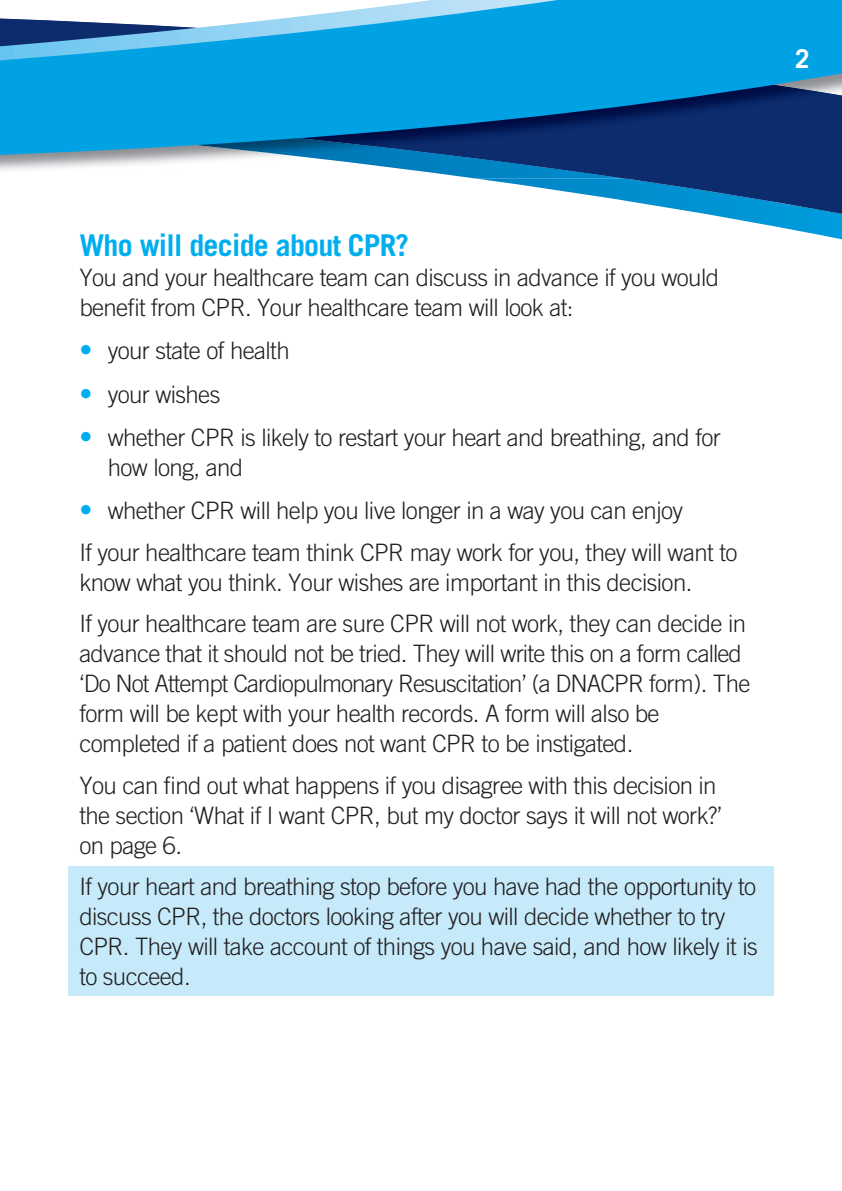
<style>
.page{position:relative;width:842px;height:1191px;background:#fff}
.page>*{position:absolute;margin:0;border:0;box-sizing:border-box;transform-origin:0 0}
.t1{font:700 30px "Trade Gothic LT Com";letter-spacing:-.025em;color:#00aeef}
.t2{font:700 26px "Trade Gothic LT Com";color:#fff}
.t3{font:300 24px/30px "Trade Gothic LT Com";letter-spacing:-.025em;color:#231f20}
.s1{font-size:26px;color:#00aeef}
</style>
<div class="page">
<div style="left:68px;top:866px;width:706px;height:129px;background:#c6eafa"></div>
<svg style="left:762px;top:224px;width:80px;height:15px"></svg>
<svg style="left:670px;top:208px;width:172px;height:16px;fill:#0099da"></svg>
<svg style="left:0;top:0;width:842px;height:208px;fill:#00a2e4"></svg>
<p class="t2" style="left:795px;top:43px;width:16px">2</p>
<p class="t1" style="left:79px;top:227px;width:331px">Who will decide about CPR?</p>
<p class="t3" style="left:79px;top:262px;width:641px">You and your healthcare team can discuss in advance if you would benefit from CPR. Your healthcare team will look at:</p>
<p class="t3" style="left:79px;top:335px;width:212px"><span class="s1">•</span> your state of health</p>
<p class="t3" style="left:79px;top:379px;width:142px"><span class="s1">•</span> your wishes</p>
<p class="t3" style="left:108px;top:422px;width:615px;text-indent:-28px"><span class="s1">•</span> whether CPR is likely to restart your heart and breathing, and for how long, and</p>
<p class="t3" style="left:79px;top:490px;width:659px;line-height:41.4px"><span class="s1">•</span> whether CPR will help you live longer in a way you can enjoy<br>If your healthcare team think CPR may work for you, they will want to</p>
<p class="t3" style="left:79px;top:561px;width:668px;line-height:41.4px">know what you think. Your wishes are important in this decision.<br>If your healthcare team are sure CPR will not work, they can decide in</p>
<p class="t3" style="left:79px;top:638px;width:672px">advance that it should not be tried. They will write this on a form called ‘Do Not Attempt Cardiopulmonary Resuscitation’ (a DNACPR form). The form will be kept with your health records. A form will also be completed if a patient does not want CPR to be instigated.</p>
<p class="t3" style="left:79px;top:769px;width:644px">You can find out what happens if you disagree with this decision in the section ‘What if I want CPR, but my doctor says it will not work?’ on page 6.</p>
<p class="t3" style="left:79px;top:871px;width:680px">If your heart and breathing stop before you have had the opportunity to discuss CPR, the doctors looking after you will decide whether to try CPR. They will take account of things you have said, and how likely it is to succeed.</p>
</div>
